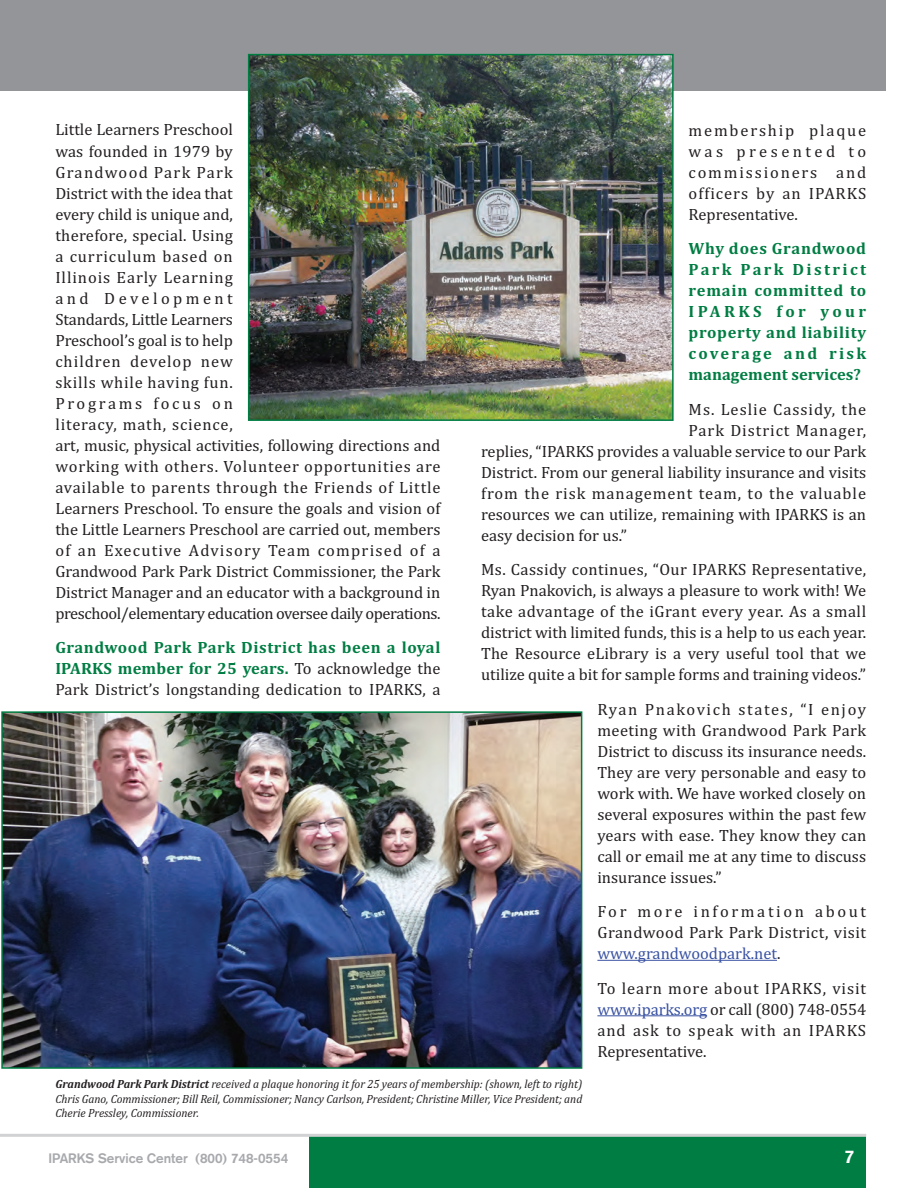
<style>
.page{position:relative;width:923px;height:1188px;background:#fff}
.page>*{position:absolute;margin:0;border:0;box-sizing:border-box;transform-origin:0 0}
.t1{font:700 18px "Akzidenz Grotesk";color:#fff}
.t2{font:16.5px/21px "Cambria";color:#231f20;text-align:justify}
.t3{font:700 16.5px/21px "Cambria";letter-spacing:.04em;color:#007d43;text-align:justify}
.t4{font:16.5px "Cambria";letter-spacing:.06em;color:#231f20}
.t5{font:700 13.5px "Akzidenz Grotesk";color:#a8a9ad}
.t6{font:italic 12px/14.2px "Cambria";color:#231f20;text-align:justify;scale:.95 1}
.s1{font-weight:700;color:#007d43}
.s2{color:#3952a3}
.s3{font-weight:700}
</style>
<div class="page">
<div style="left:0;top:0;width:885px;height:91px;background:#939598"></div>
<div style="left:309px;top:1134px;width:556px;height:54px;background:#007d43"></div>
<hr style="left:0;top:1134px;width:865px;height:3px;background:#d1d2d4">
<hr style="left:597px;top:960px;width:179px;height:1px;background:#3952a3">
<hr style="left:597px;top:1015px;width:109px;height:1px;background:#3952a3">
<img style="left:251px;top:57px;width:419px;height:361px">
<div style="left:248px;top:54px;width:425px;height:367px;border:2px solid #007d43"></div>
<img style="left:4px;top:714px;width:575px;height:352px">
<div style="left:1px;top:711px;width:581px;height:358px;border:2px solid #007d43"></div>
<p class="t2" style="left:55px;top:121px;width:386px;text-align:left">Little Learners Preschool<br>was founded in 1979 by<br>Grandwood Park Park<br>District with the idea that<br>every child is unique and,<br>therefore, special. Using<br>a curriculum based on<br>Illinois Early Learning<br>and Development<br>Standards, Little Learners<br>Preschool’s goal is to help<br>children develop new<br>skills while having fun.<br>Programs focus on<br>literacy, math, science,<br>art, music, physical activities, following directions and working with others. Volunteer opportunities are available to parents through the Friends of Little Learners Preschool. To ensure the goals and vision of the Little Learners Preschool are carried out, members of an Executive Advisory Team comprised of a Grandwood Park Park District Commissioner, the Park District Manager and an educator with a background in preschool/elementary education oversee daily operations.</p>
<p class="t2" style="left:55px;top:639px;width:386px"><span class="s1">Grandwood Park Park District has been a loyal IPARKS member for 25 years.</span> To acknowledge the Park District’s longstanding dedication to IPARKS, a</p>
<p class="t2" style="left:688px;top:121px;width:179px">membership plaque was presented to commissioners and officers by an IPARKS Representative.</p>
<p class="t3" style="left:688px;top:240px;width:179px">Why does Grandwood Park Park District remain committed to IPARKS for your property and liability coverage and risk management services?</p>
<p class="t4" style="left:688px;top:403px;width:179px">Ms. Leslie Cassidy, the</p>
<p class="t4" style="left:688px;top:424px;width:179px">Park District Manager,</p>
<p class="t2" style="left:481px;top:442px;width:386px">replies, “IPARKS provides a valuable service to our Park</p>
<p class="t2" style="left:481px;top:463px;width:386px">District. From our general liability insurance and visits</p>
<p class="t4" style="left:481px;top:487px;width:386px">from the risk management team, to the valuable</p>
<p class="t2" style="left:481px;top:505px;width:386px">resources we can utilize, remaining with IPARKS is an</p>
<p class="t2" style="left:481px;top:526px;width:147px">easy decision for us.”</p>
<p class="t2" style="left:481px;top:561px;width:386px">Ms. Cassidy continues, “Our IPARKS Representative, Ryan Pnakovich, is always a pleasure to work with! We take advantage of the iGrant every year. As a small district with limited funds, this is a help to us each year.<br>The Resource eLibrary is a very useful tool that we utilize quite a bit for sample forms and training videos.”</p>
<p class="t2" style="left:597px;top:700px;width:270px">Ryan Pnakovich states, “I enjoy meeting with Grandwood Park Park District to discuss its insurance needs.<br>They are very personable and easy to work with. We have worked closely on several exposures within the past few years with ease. They know they can call or email me at any time to discuss insurance issues.”</p>
<p class="t2" style="left:597px;top:903px;width:270px">For more information about Grandwood Park Park District, visit <span class="s2">www.grandwoodpark.net</span>.</p>
<p class="t2" style="left:597px;top:979px;width:270px">To learn more about IPARKS, visit <span class="s2">www.iparks.org</span> or call (800) 748-0554 and ask to speak with an IPARKS Representative.</p>
<p class="t6" style="left:55px;top:1078px;width:556px"><span class="s3">Grandwood Park Park District</span> received a plaque honoring it for 25 years of membership: (shown, left to right)<br>Chris Gano, Commissioner; Bill Reil, Commissioner; Nancy Carlson, President; Christine Miller, Vice President; and Cherie Pressley, Commissioner.</p>
<p class="t5" style="left:48px;top:1153px;width:241px">IPARKS Service Center (800) 748-0554</p>
<p class="t1" style="left:844px;top:1150px;width:12px">7</p>
</div>
